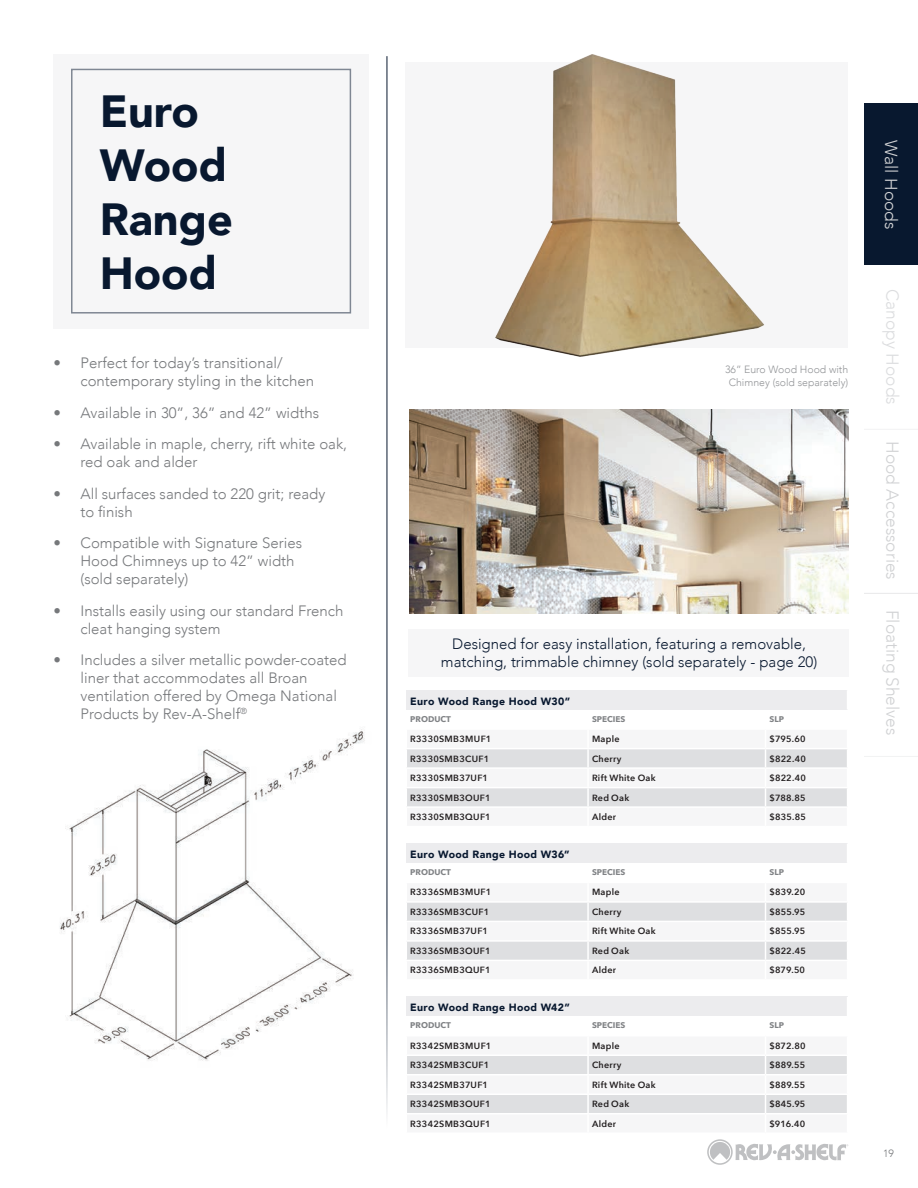
<style>
.page{position:relative;width:918px;height:1188px;background:#fff}
.page>*{position:absolute;margin:0;border:0;box-sizing:border-box;transform-origin:0 0}
.t1{font:900 45px/54px "Avenir";color:#08182f}
.t2{font:300 17.4px "Avenir";color:#d1d2d4}
.t3{font:300 17.4px "Avenir";color:#dcdddf}
.t4{font:300 15px/18px "Avenir";color:#76787b}
.t5{font:300 15px/18px "Avenir";color:#08182f;text-align:center}
.t6{font:900 10.5px "Avenir";letter-spacing:.03em;color:#08182f}
.t7{font:300 10.5px/12.6px "Avenir";color:#939598;text-align:center}
.t8{font:300 10.5px "Avenir";color:#76787b}
.t9{font:600 9px "Avenir Next";letter-spacing:.03em;color:#231f20}
.t10{font:700 8.25px "Avenir Next";color:#808285}
</style>
<div class="page">
<div style="left:864px;top:104px;width:54px;height:161px;background:#08182f"></div>
<hr style="left:864px;top:429px;width:54px;height:1px;background:#dcdddf">
<hr style="left:864px;top:593px;width:54px;height:1px;background:#dcdddf">
<hr style="left:864px;top:756px;width:54px;height:1px;background:#dcdddf">
<svg style="left:707px;top:1139px;width:141px;height:26px"></svg>
<div style="left:406px;top:63px;width:442px;height:285px;background:#f6f6f7"></div>
<img style="left:60px;top:729px;width:305px;height:332px">
<div style="left:53px;top:54px;width:316px;height:274px;background:#f6f6f7"></div>
<hr style="left:387px;top:56px;width:1px;height:1078px;background:#08182f">
<div style="left:406px;top:690px;width:442px;height:20px;background:#ececee"></div>
<svg style="left:847px;top:690px;width:1px;height:20px"></svg>
<svg style="left:407px;top:749px;width:440px;height:58px"></svg>
<hr style="left:766px;top:806px;width:82px;height:2px;background:#fff">
<div style="left:406px;top:843px;width:442px;height:20px;background:#ececee"></div>
<svg style="left:847px;top:844px;width:1px;height:19px"></svg>
<svg style="left:407px;top:902px;width:440px;height:58px"></svg>
<div style="left:406px;top:997px;width:442px;height:19px;background:#ececee"></div>
<svg style="left:847px;top:997px;width:1px;height:19px"></svg>
<svg style="left:407px;top:1056px;width:440px;height:57px"></svg>
<img style="left:410px;top:409px;width:438px;height:204px">
<div style="left:408px;top:630px;width:440px;height:47px;background:#f6f6f7"></div>
<img style="left:495px;top:54px;width:269px;height:303px">
<h1 class="t1" style="left:100px;top:83px;width:135px">Euro<br>Wood<br>Range<br>Hood</h1>
<p class="t4" style="left:80px;top:354px;width:235px;text-indent:-27px">• Perfect for today’s transitional/ contemporary styling in the kitchen</p>
<p class="t4" style="left:53px;top:404px;width:267px">• Available in 30”, 36” and 42” widths</p>
<p class="t4" style="left:80px;top:435px;width:268px;text-indent:-27px">• Available in maple, cherry, rift white oak, red oak and alder</p>
<p class="t4" style="left:80px;top:485px;width:246px;text-indent:-27px">• All surfaces sanded to 220 grit; ready to finish</p>
<p class="t4" style="left:80px;top:534px;width:223px;text-indent:-27px">• Compatible with Signature Series<br>Hood Chimneys up to 42” width (sold separately)</p>
<p class="t4" style="left:80px;top:602px;width:264px;text-indent:-27px">• Installs easily using our standard French cleat hanging system</p>
<p class="t4" style="left:80px;top:651px;width:268px;text-indent:-27px">• Includes a silver metallic powder-coated liner that accommodates all Broan ventilation offered by Omega National Products by Rev-A-Shelf<sup>®</sup></p>
<p class="t7" style="left:725px;top:363px;width:125px">36” Euro Wood Hood with<br>Chimney (sold separately)</p>
<p class="t5" style="left:441px;top:635px;width:378px">Designed for easy installation, featuring a removable, matching, trimmable chimney (sold separately - page 20)</p>
<p class="t6" style="left:410px;top:692px;width:161px">Euro Wood Range Hood W30”</p>
<p class="t10" style="left:410px;top:712px;width:42px">PRODUCT</p>
<p class="t10" style="left:592px;top:712px;width:35px">SPECIES</p>
<p class="t10" style="left:770px;top:712px;width:16px">SLP</p>
<p class="t9" style="left:410px;top:731px;width:83px">R3330SMB3MUF1</p>
<p class="t9" style="left:592px;top:731px;width:29px">Maple</p>
<p class="t9" style="left:770px;top:731px;width:38px">$795.60</p>
<p class="t9" style="left:410px;top:751px;width:81px">R3330SMB3CUF1</p>
<p class="t9" style="left:592px;top:751px;width:31px">Cherry</p>
<p class="t9" style="left:770px;top:751px;width:38px">$822.40</p>
<p class="t9" style="left:410px;top:770px;width:79px">R3330SMB37UF1</p>
<p class="t9" style="left:592px;top:770px;width:65px">Rift White Oak</p>
<p class="t9" style="left:770px;top:770px;width:38px">$822.40</p>
<p class="t9" style="left:410px;top:790px;width:82px">R3330SMB3OUF1</p>
<p class="t9" style="left:592px;top:790px;width:39px">Red Oak</p>
<p class="t9" style="left:770px;top:790px;width:38px">$788.85</p>
<p class="t9" style="left:410px;top:809px;width:82px">R3330SMB3QUF1</p>
<p class="t9" style="left:592px;top:809px;width:26px">Alder</p>
<p class="t9" style="left:770px;top:809px;width:38px">$835.85</p>
<p class="t6" style="left:410px;top:845px;width:161px">Euro Wood Range Hood W36”</p>
<p class="t10" style="left:410px;top:865px;width:42px">PRODUCT</p>
<p class="t10" style="left:592px;top:865px;width:35px">SPECIES</p>
<p class="t10" style="left:770px;top:865px;width:16px">SLP</p>
<p class="t9" style="left:410px;top:885px;width:83px">R3336SMB3MUF1</p>
<p class="t9" style="left:592px;top:885px;width:29px">Maple</p>
<p class="t9" style="left:770px;top:885px;width:37px">$839.20</p>
<p class="t9" style="left:410px;top:904px;width:80px">R3336SMB3CUF1</p>
<p class="t9" style="left:592px;top:904px;width:31px">Cherry</p>
<p class="t9" style="left:770px;top:904px;width:37px">$855.95</p>
<p class="t9" style="left:410px;top:924px;width:79px">R3336SMB37UF1</p>
<p class="t9" style="left:592px;top:924px;width:65px">Rift White Oak</p>
<p class="t9" style="left:770px;top:924px;width:37px">$855.95</p>
<p class="t9" style="left:410px;top:943px;width:82px">R3336SMB3OUF1</p>
<p class="t9" style="left:592px;top:943px;width:39px">Red Oak</p>
<p class="t9" style="left:770px;top:943px;width:38px">$822.45</p>
<p class="t9" style="left:410px;top:963px;width:82px">R3336SMB3QUF1</p>
<p class="t9" style="left:592px;top:963px;width:26px">Alder</p>
<p class="t9" style="left:770px;top:963px;width:37px">$879.50</p>
<p class="t6" style="left:410px;top:999px;width:161px">Euro Wood Range Hood W42”</p>
<p class="t10" style="left:410px;top:1018px;width:42px">PRODUCT</p>
<p class="t10" style="left:592px;top:1018px;width:35px">SPECIES</p>
<p class="t10" style="left:770px;top:1018px;width:16px">SLP</p>
<p class="t9" style="left:410px;top:1038px;width:83px">R3342SMB3MUF1</p>
<p class="t9" style="left:592px;top:1038px;width:29px">Maple</p>
<p class="t9" style="left:770px;top:1038px;width:38px">$872.80</p>
<p class="t9" style="left:410px;top:1057px;width:81px">R3342SMB3CUF1</p>
<p class="t9" style="left:592px;top:1057px;width:31px">Cherry</p>
<p class="t9" style="left:770px;top:1057px;width:37px">$889.55</p>
<p class="t9" style="left:410px;top:1077px;width:79px">R3342SMB37UF1</p>
<p class="t9" style="left:592px;top:1077px;width:65px">Rift White Oak</p>
<p class="t9" style="left:770px;top:1077px;width:37px">$889.55</p>
<p class="t9" style="left:410px;top:1096px;width:82px">R3342SMB3OUF1</p>
<p class="t9" style="left:592px;top:1096px;width:39px">Red Oak</p>
<p class="t9" style="left:770px;top:1096px;width:37px">$845.95</p>
<p class="t9" style="left:410px;top:1116px;width:82px">R3342SMB3QUF1</p>
<p class="t9" style="left:592px;top:1116px;width:26px">Alder</p>
<p class="t9" style="left:770px;top:1116px;width:37px">$916.40</p>
<p class="t2" style="left:902px;top:140px;width:90px;rotate:90deg">Wall Hoods</p>
<p class="t3" style="left:903px;top:289px;width:117px;rotate:90deg">Canopy Hoods</p>
<p class="t2" style="left:903px;top:441px;width:140px;rotate:90deg">Hood Accessories</p>
<p class="t2" style="left:903px;top:610px;width:127px;rotate:90deg">Floating Shelves</p>
<p class="t8" style="left:883px;top:1147px;width:12px">19</p>
</div>
